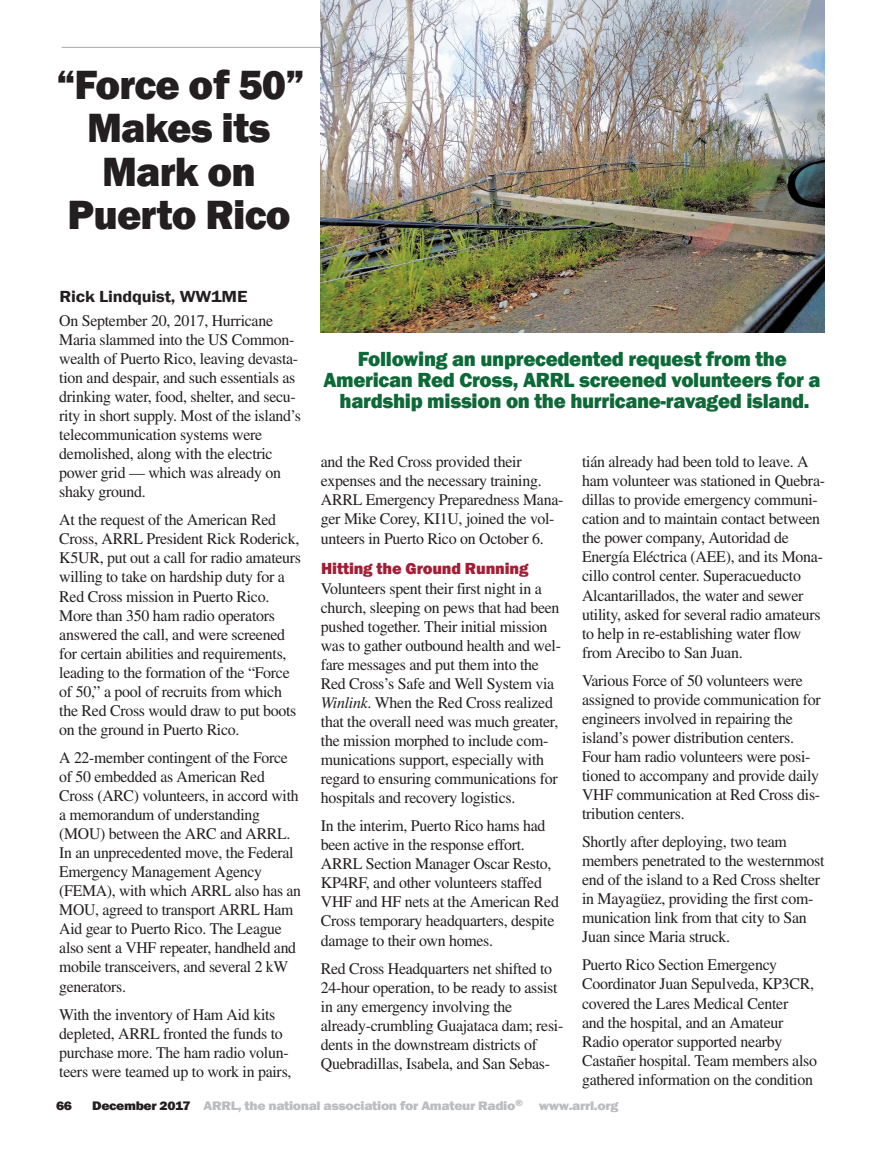
<style>
.page{position:relative;width:885px;height:1161px;background:#fff}
.page>*{position:absolute;margin:0;border:0;box-sizing:border-box;transform-origin:0 0}
.t1{font:800 42px/43.5px "Franklin Gothic";letter-spacing:-.02em;color:#231f20;text-align:center}
.Deck{font:800 21px/21px "Franklin Gothic";letter-spacing:-.015em;color:#0d6937;text-align:center}
.Subhead_1{font:800 16.5px "Franklin Gothic";letter-spacing:-.01em;color:#a41d35}
.Byline{font:600 16.5px "Franklin Gothic";letter-spacing:-.01em;color:#231f20;scale:1.1 1}
.Body_Text{font:16.2px/19px "Times";letter-spacing:-.015em;color:#231f20}
.t2{font:800 12.75px "Franklin Gothic";letter-spacing:-.025em;color:#bcbdc0;scale:1.1 1}
.t3{font:800 12.75px "Franklin Gothic";color:#231f20;scale:1.1 1}
.s1{font-style:italic}
.s2{color:#231f20}
</style>
<div class="page">
<hr style="left:62px;top:47px;width:766px;height:1px;background:#a8a9ad">
<div style="left:812px;top:26px;width:25px;height:36px;background:#fff"></div>
<img style="left:320px;top:0;width:504px;height:333px">
<p class="t1" style="left:56px;top:63px;width:249px">“Force of 50”<br>Makes its<br>Mark on<br>Puerto Rico</p>
<p class="Byline" style="left:60px;top:287px;width:172px">Rick Lindquist, WW1ME</p>
<p class="Body_Text" style="left:59px;top:311px;width:243px">On September 20, 2017, Hurricane Maria slammed into the US Common&shy;wealth of Puerto Rico, leaving devasta&shy;tion and despair, and such essentials as drinking water, food, shelter, and secu&shy;rity in short supply. Most of the island’s telecommunication systems were demolished, along with the electric power grid — which was already on shaky ground.</p>
<p class="Body_Text" style="left:59px;top:510px;width:243px">At the request of the American Red Cross, ARRL President Rick Roderick, K5UR, put out a call for radio amateurs willing to take on hardship duty for a Red Cross mission in Puerto Rico.<br>More than 350 ham radio operators answered the call, and were screened for certain abilities and requirements, leading to the formation of the “Force of 50,” a pool of recruits from which the Red Cross would draw to put boots on the ground in Puerto Rico.</p>
<p class="Body_Text" style="left:59px;top:748px;width:243px">A 22-member contingent of the Force of 50 embedded as American Red<br>Cross (ARC) volunteers, in accord with a memorandum of understanding (MOU) between the ARC and ARRL.<br>In an unprecedented move, the Federal<br>Emergency Management Agency (FEMA), with which ARRL also has an<br>MOU, agreed to transport ARRL Ham<br>Aid gear to Puerto Rico. The League also sent a VHF repeater, handheld and mobile transceivers, and several 2 kW generators.</p>
<p class="Body_Text" style="left:59px;top:1005px;width:234px">With the inventory of Ham Aid kits depleted, ARRL fronted the funds to purchase more. The ham radio volun&shy;teers were teamed up to work in pairs,</p>
<p class="Deck" style="left:323px;top:349px;width:498px">Following an unprecedented request from the<br>American Red Cross, ARRL screened volunteers for a hardship mission on the hurricane-ravaged island.</p>
<p class="Body_Text" style="left:321px;top:452px;width:244px">and the Red Cross provided their expenses and the necessary training.<br>ARRL Emergency Preparedness Mana&shy;ger Mike Corey, KI1U, joined the vol&shy;unteers in Puerto Rico on October 6.</p>
<p class="Subhead_1" style="left:321px;top:557px;width:208px">Hitting the Ground Running</p>
<p class="Body_Text" style="left:321px;top:579px;width:241px">Volunteers spent their first night in a church, sleeping on pews that had been pushed together. Their initial mission was to gather outbound health and wel&shy;fare messages and put them into the Red Cross’s Safe and Well System via <span class="s1">Winlink</span>. When the Red Cross realized that the overall need was much greater, the mission morphed to include com&shy;munications support, especially with regard to ensuring communications for hospitals and recovery logistics.</p>
<p class="Body_Text" style="left:321px;top:816px;width:239px">In the interim, Puerto Rico hams had been active in the response effort.<br>ARRL Section Manager Oscar Resto, KP4RF, and other volunteers staffed VHF and HF nets at the American Red Cross temporary headquarters, despite damage to their own homes.</p>
<p class="Body_Text" style="left:321px;top:959px;width:244px">Red Cross Headquarters net shifted to 24-hour operation, to be ready to assist in any emergency involving the already-crumbling Guajataca dam; resi&shy;dents in the downstream districts of Quebradillas, Isabela, and San Sebas-</p>
<p class="Body_Text" style="left:582px;top:452px;width:244px">tián already had been told to leave. A ham volunteer was stationed in Quebra&shy;dillas to provide emergency communi&shy;cation and to maintain contact between the power company, Autoridad de Energía Eléctrica (AEE), and its Mona&shy;cillo control center. Superacueducto Alcantarillados, the water and sewer utility, asked for several radio amateurs to help in re-establishing water flow from Arecibo to San Juan.</p>
<p class="Body_Text" style="left:582px;top:671px;width:240px">Various Force of 50 volunteers were assigned to provide communication for engineers involved in repairing the island’s power distribution centers.<br>Four ham radio volunteers were posi&shy;tioned to accompany and provide daily VHF communication at Red Cross dis&shy;tribution centers.</p>
<p class="Body_Text" style="left:582px;top:832px;width:244px">Shortly after deploying, two team members penetrated to the westernmost end of the island to a Red Cross shelter in Mayagüez, providing the first com&shy;munication link from that city to San Juan since Maria struck.</p>
<p class="Body_Text" style="left:582px;top:955px;width:236px">Puerto Rico Section Emergency Coordinator Juan Sepulveda, KP3CR, covered the Lares Medical Center<br>and the hospital, and an Amateur Radio operator supported nearby Castañer hospital. Team members also gathered information on the condition</p>
<p class="t3" style="left:56px;top:1098px;width:16px">66</p>
<p class="t2" style="left:92px;top:1098px;width:479px"><span class="s2">December 2017</span> ARRL, the national association for Amateur Radio<sup>®</sup> www.arrl.org</p>
</div>
